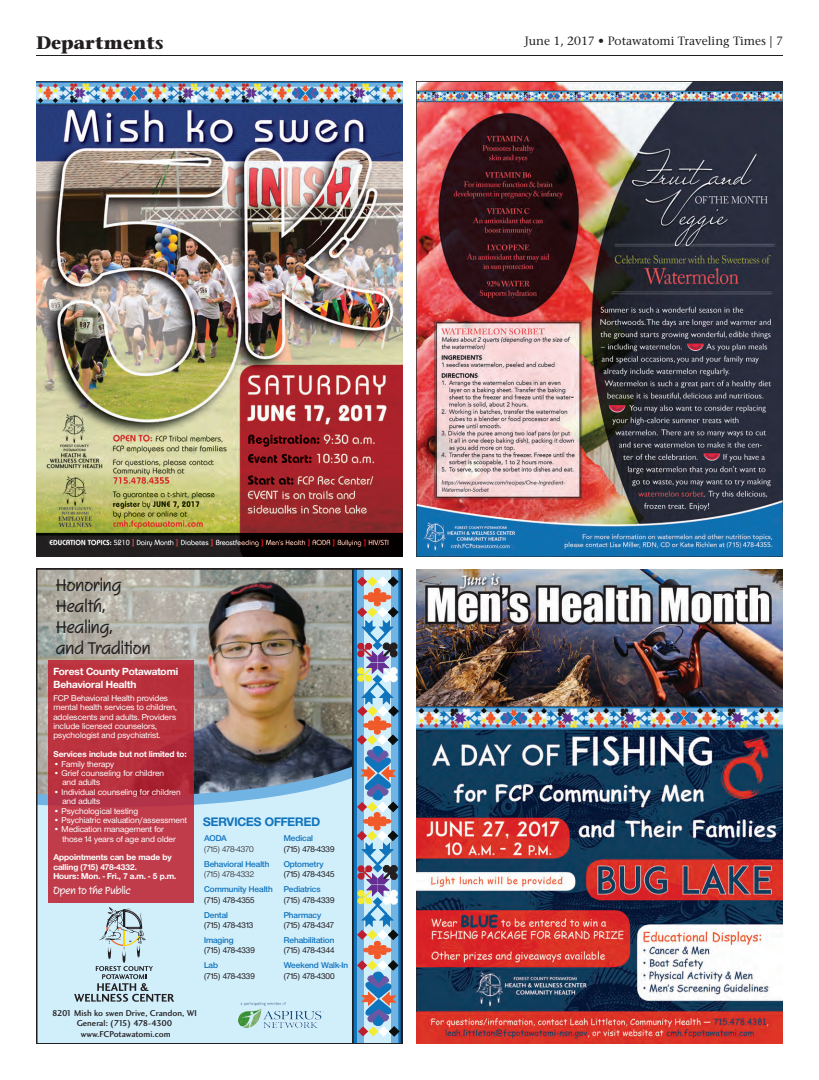
<style>
.page{position:relative;width:819px;height:1080px;background:#fff}
.page>*{position:absolute;margin:0;border:0;box-sizing:border-box;transform-origin:0 0}
.t1{font:700 18px "Stone Serif Std";color:#231f20}
.t2{font:700 17.6px/21.1px "Squire D";color:#231f20}
.t3{font:700 12.8px "Nimbus San Nov D";color:#1074bc}
.t4{font:500 12px "Stone Serif Std";color:#231f20}
.t5{font:700 10.8px/12.9px "Nimbus San Nov D";color:#fff}
.t6{font:700 10.8px "Squire D";color:#fff}
.t7{font:500 8.8px/9.4px "Nimbus San Nov D";color:#fff}
.t8{font:500 8.8px/10.5px "Nimbus San Nov D";color:#231f20}
.t9{font:600 8.8px/10.5px "Nimbus San Nov D";color:#1074bc}
.t10{font:700 8.8px/9.4px "Nimbus San Nov D";color:#fff}
.t11{font:8.8px/10.6px "Charlotte Sans Medium Plain";color:#231f20;text-align:center}
.t12{font:8.8px/10.5px "Nimbus San Nov D";color:#231f20}
.t13{font:700 5.7px "Myriad";color:#231f20}
.s1{font-weight:700}
.s2{font-weight:600;color:#1074bc}
.s3{font-weight:400;color:#231f20}
.s4{font-weight:500;color:#231f20}
</style>
<div class="page">
<hr style="left:36px;top:55px;width:747px;height:1px;background:#231f20">
<img style="left:36px;top:569px;width:367px;height:475px">
<img style="left:416px;top:569px;width:367px;height:475px">
<img style="left:416px;top:81px;width:367px;height:475px">
<img style="left:36px;top:81px;width:367px;height:475px">
<p class="t1" style="left:36px;top:32px;width:129px">Departments</p>
<h3 class="t4" style="left:525px;top:34px;width:260px">June 1, 2017 • Potawatomi Traveling Times | 7</h3>
<p class="t2" style="left:56px;top:575px;width:96px">Honoring<br>Health,<br>Healing,<br>and Tradition</p>
<p class="t5" style="left:53px;top:664px;width:126px">Forest County Potawatomi<br>Behavioral Health</p>
<p class="t7" style="left:53px;top:693px;width:125px">FCP Behavioral Health provides mental health services to children, adolescents and adults. Providers include licensed counselors, psychologist and psychiatrist.</p>
<p class="t10" style="left:53px;top:749px;width:135px">Services include but not limited to:</p>
<p class="t7" style="left:53px;top:759px;width:62px"><span class="s1">•</span> Family therapy</p>
<p class="t7" style="left:62px;top:768px;width:103px;text-indent:-9px">• Grief counseling for children and adults</p>
<p class="t7" style="left:62px;top:787px;width:120px;text-indent:-9px">• Individual counseling for children and adults</p>
<p class="t7" style="left:53px;top:806px;width:86px">• Psychological testing</p>
<p class="t7" style="left:53px;top:815px;width:135px">• Psychiatric evaluation/assessment</p>
<p class="t7" style="left:62px;top:824px;width:115px;text-indent:-9px">• Medication management for those 14 years of age and older</p>
<p class="t10" style="left:53px;top:853px;width:125px">Appointments can be made by calling (715) 478-4332.<br>Hours: Mon. - Fri., 7 a.m. - 5 p.m.</p>
<p class="t6" style="left:53px;top:885px;width:79px">Open to the Public</p>
<p class="t13" style="left:139px;top:940px;width:4px">®</p>
<p class="t3" style="left:203px;top:814px;width:119px">SERVICES OFFERED</p>
<p class="t12" style="left:204px;top:833px;width:51px"><span class="s2">AODA<br></span>(715) 478-4370</p>
<p class="t9" style="left:204px;top:858px;width:67px">Behavioral Health <span class="s3">(715) 478-4332</span></p>
<p class="t9" style="left:204px;top:884px;width:70px">Community Health <span class="s4">(715) 478-4355</span></p>
<p class="t8" style="left:204px;top:909px;width:51px"><span class="s2">Dental<br></span>(715) 478-4313</p>
<p class="t8" style="left:204px;top:935px;width:52px"><span class="s2">Imaging<br></span>(715) 478-4339</p>
<p class="t8" style="left:204px;top:960px;width:52px"><span class="s2">Lab<br></span>(715) 478-4339</p>
<p class="t8" style="left:284px;top:833px;width:52px"><span class="s2">Medical<br></span>(715) 478-4339</p>
<p class="t8" style="left:284px;top:858px;width:52px"><span class="s2">Optometry </span>(715) 478-4345</p>
<p class="t8" style="left:284px;top:884px;width:52px"><span class="s2">Pediatrics </span>(715) 478-4339</p>
<p class="t8" style="left:284px;top:909px;width:52px"><span class="s2">Pharmacy </span>(715) 478-4347</p>
<p class="t9" style="left:284px;top:935px;width:52px">Rehabilitation <span class="s4">(715) 478-4344</span></p>
<p class="t9" style="left:284px;top:960px;width:66px">Weekend Walk-In <span class="s4">(715) 478-4300</span></p>
<p class="t11" style="left:52px;top:1007px;width:146px">8201 Mish ko swen Drive, Crandon, WI<br>General: (715) 478-4300 www.FCPotawatomi.com</p>
</div>
